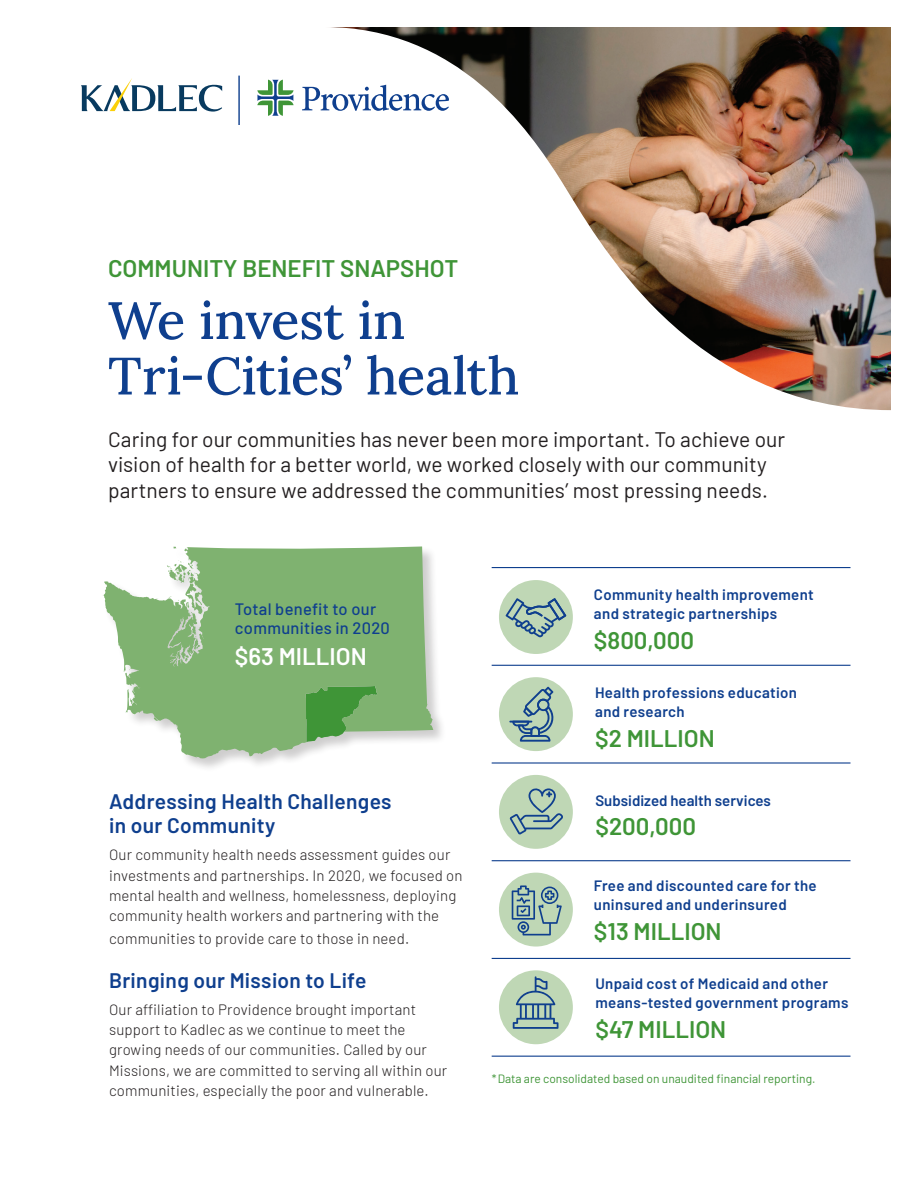
<style>
.page{position:relative;width:918px;height:1188px;background:#fff}
.page>*{position:absolute;margin:0;border:0;box-sizing:border-box;transform-origin:0 0}
.t1{font:52.5px/55.5px "Lora";letter-spacing:-.005em;color:#0f3f8e}
.t2{font:600 24px "Barlow";color:#3f9537}
.t3{font:600 24px "Barlow";color:#fff}
.t4{font:21px/25.5px "Barlow";color:#231f20}
.t5{font:600 21px/24px "Barlow";letter-spacing:.015em;color:#0f3f8e}
.t6{font:500 16.5px/19.5px "Barlow";letter-spacing:.015em;color:#0f3f8e}
.t7{font:300 15px/20.2px "Barlow";letter-spacing:.01em;color:#231f20}
.t8{font:600 15px/19.5px "Barlow";letter-spacing:.025em;color:#0f3f8e}
.t9{font:600 15px "Barlow";color:#0f3f8e}
.t10{font:12px "Barlow";color:#3f9537}
</style>
<div class="page">
<div style="left:103px;top:546px;width:344px;height:227px;background:#231f20;opacity:.22"></div>
<svg style="left:104px;top:546px;width:329px;height:212px;fill:#7fb270"></svg>
<svg style="left:167px;top:560px;width:37px;height:54px"></svg>
<svg style="left:177px;top:626px;width:24px;height:36px"></svg>
<img style="left:330px;top:27px;width:561px;height:383px">
<hr style="left:492px;top:665px;width:358px;height:1px;background:#0f3f8e">
<hr style="left:492px;top:860px;width:358px;height:1px;background:#0f3f8e">
<hr style="left:492px;top:1056px;width:358px;height:1px;background:#0f3f8e">
<hr style="left:492px;top:567px;width:358px;height:1px;background:#0f3f8e">
<hr style="left:492px;top:762px;width:358px;height:2px;background:#0f3f8e">
<hr style="left:492px;top:958px;width:358px;height:1px;background:#0f3f8e">
<div style="left:499px;top:775px;width:74px;height:74px;background:#bfd7b5;border-radius:50%"></div>
<svg style="left:510px;top:788px;width:53px;height:47px"></svg>
<div style="left:499px;top:677px;width:74px;height:74px;background:#bfd7b5;border-radius:50%"></div>
<hr style="left:509px;top:721px;width:23px;height:2px;background:#0f3f8e">
<svg style="left:512px;top:687px;width:42px;height:55px"></svg>
<div style="left:499px;top:873px;width:74px;height:74px;background:#bfd7b5;border-radius:50%"></div>
<svg style="left:512px;top:885px;width:50px;height:50px"></svg>
<div style="left:499px;top:970px;width:74px;height:74px;background:#bfd7b5;border-radius:50%"></div>
<svg style="left:513px;top:976px;width:46px;height:53px"></svg>
<div style="left:499px;top:580px;width:74px;height:74px;background:#bfd7b5;border-radius:50%"></div>
<svg style="left:506px;top:598px;width:60px;height:39px"></svg>
<svg style="left:302px;top:85px;width:147px;height:26px"></svg>
<svg style="left:257px;top:80px;width:37px;height:36px"></svg>
<svg style="left:81px;top:78px;width:141px;height:34px"></svg>
<hr style="left:238px;top:76px;width:2px;height:49px;background:#0f3f8e">
<h2 class="t2" style="left:108px;top:250px;width:352px">COMMUNITY BENEFIT SNAPSHOT</h2>
<h1 class="t1" style="left:108px;top:289px;width:413px">We invest in<br>Tri-Cities’ health</h1>
<h3 class="t4" style="left:108px;top:425px;width:679px">Caring for our communities has never been more important. To achieve our vision of health for a better world, we worked closely with our community partners to ensure we addressed the communities’ most pressing needs.</h3>
<p class="t6" style="left:235px;top:598px;width:157px">Total benefit to our communities in 2020</p>
<h2 class="t3" style="left:235px;top:638px;width:133px">$63 MILLION</h2>
<h3 class="t5" style="left:109px;top:788px;width:284px">Addressing Health Challenges in our Community</h3>
<p class="t7" style="left:109px;top:844px;width:355px">Our community health needs assessment guides our investments and partnerships. In 2020, we focused on mental health and wellness, homelessness, deploying community health workers and partnering with the</p>
<p class="t7" style="left:109px;top:927px;width:302px">communities to provide care to those in need.</p>
<h3 class="t5" style="left:109px;top:967px;width:259px">Bringing our Mission to Life</h3>
<p class="t7" style="left:109px;top:998px;width:340px">Our affiliation to Providence brought important support to Kadlec as we continue to meet the growing needs of our communities. Called by our Missions, we are committed to serving all within our communities, especially the poor and vulnerable.</p>
<p class="t8" style="left:594px;top:584px;width:221px">Community health improvement and strategic partnerships</p>
<h2 class="t2" style="left:594px;top:623px;width:102px">$800,000</h2>
<p class="t8" style="left:595px;top:682px;width:203px">Health professions education and research</p>
<h2 class="t2" style="left:595px;top:721px;width:121px">$2 MILLION</h2>
<p class="t9" style="left:595px;top:789px;width:177px">Subsidized health services</p>
<h2 class="t2" style="left:595px;top:809px;width:102px">$200,000</h2>
<p class="t8" style="left:594px;top:874px;width:224px">Free and discounted care for the uninsured and underinsured</p>
<h2 class="t2" style="left:594px;top:914px;width:129px">$13 MILLION</h2>
<p class="t8" style="left:595px;top:973px;width:255px">Unpaid cost of Medicaid and other means-tested government programs</p>
<h2 class="t2" style="left:595px;top:1012px;width:132px">$47 MILLION</h2>
<p class="t10" style="left:492px;top:1070px;width:325px">*Data are consolidated based on unaudited financial reporting.</p>
</div>
